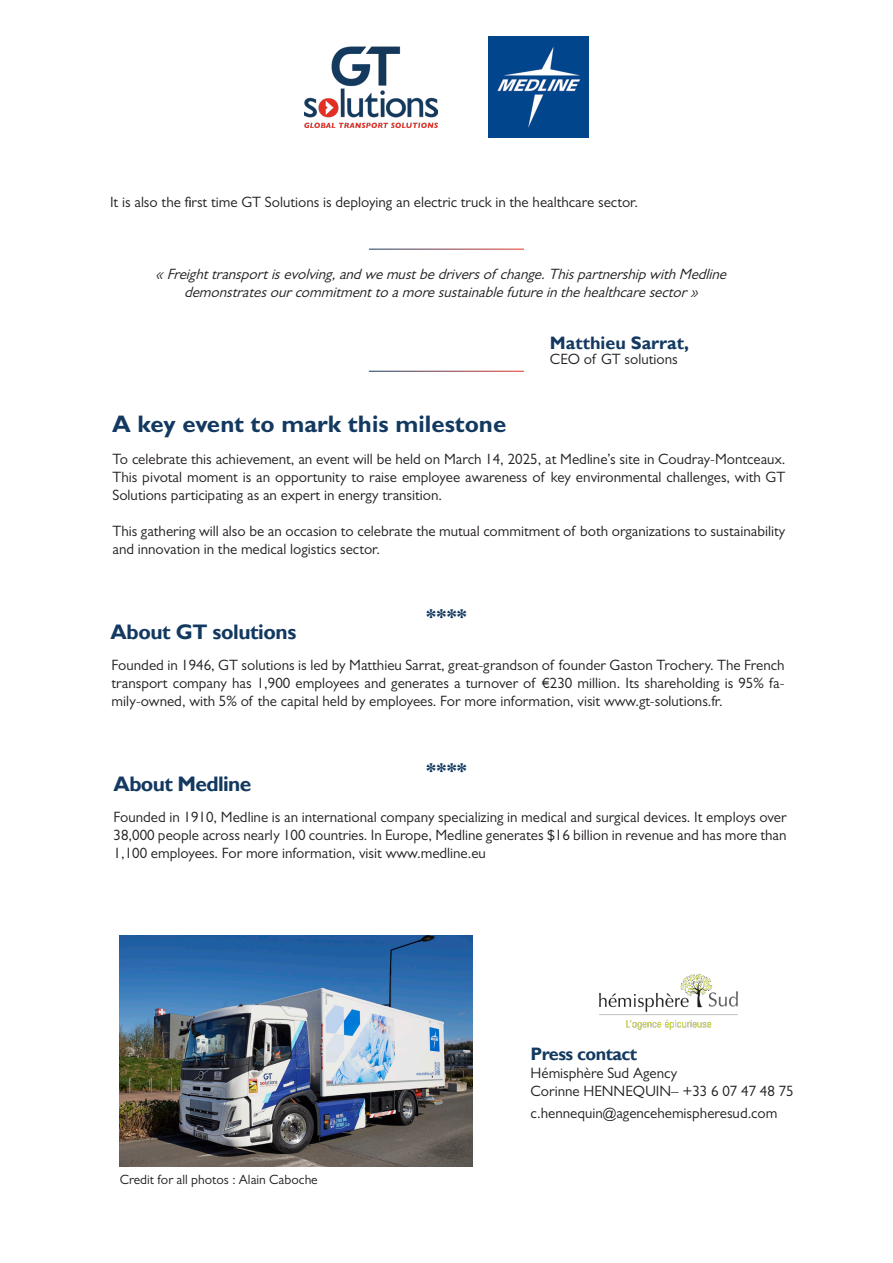
<style>
.page{position:relative;width:893px;height:1263px;background:#fff}
.page>*{position:absolute;margin:0;border:0;box-sizing:border-box;transform-origin:0 0}
.t1{font:700 24px "Gill Sans";color:#133960}
.t2{font:700 21px "Gill Sans";letter-spacing:-.02em;color:#133960}
.t3{font:700 18px "Gill Sans";letter-spacing:-.005em;color:#133960}
.t4{font:700 18px "Gill Sans";letter-spacing:-.03em;color:#133960}
.t5{font:15px/18px "Gill Sans";color:#231f20;text-align:justify}
.t6{font:italic 15px/18px "Gill Sans";color:#231f20;text-align:center}
.t7{font:13.5px "Gill Sans";color:#231f20}
</style>
<div class="page">
<img style="left:304px;top:46px;width:134px;height:81px">
<img style="left:489px;top:36px;width:100px;height:101px">
<img style="left:599px;top:973px;width:139px;height:57px">
<img style="left:120px;top:935px;width:353px;height:231px">
<p class="t5" style="left:110px;top:193px;width:529px">It is also the first time GT Solutions is deploying an electric truck in the healthcare sector.</p>
<p class="t6" style="left:156px;top:265px;width:577px">«Freighttransportisevolving,andwemustbedriversof change.ThispartnershipwithMedline demonstratesourcommitmenttoamoresustainablefutureinthehealthcaresector»</p>
<p class="t3" style="left:550px;top:332px;width:141px">Matthieu Sarrat,</p>
<p class="t5" style="left:550px;top:350px;width:129px">CEO of GT solutions</p>
<p class="t1" style="left:112px;top:409px;width:396px">A key event to mark this milestone</p>
<p class="t5" style="left:112px;top:450px;width:674px">To celebrate this achievement, an event will be held on March 14, 2025, at Medline’s site in Coudray-Montceaux.<br>This pivotal moment is an opportunity to raise employee awareness of key environmental challenges, with GT Solutions participating as an expert in energy transition.</p>
<p class="t5" style="left:112px;top:522px;width:674px">This gathering will also be an occasion to celebrate the mutual commitment of both organizations to sustainability and innovation in the medical logistics sector.</p>
<p class="t2" style="left:111px;top:619px;width:187px">About GT solutions</p>
<p class="t2" style="left:426px;top:604px;width:42px">****</p>
<p class="t5" style="left:112px;top:656px;width:674px">Founded in 1946, GT solutions is led by Matthieu Sarrat, great-grandson of founder Gaston Trochery. The French transport company has 1,900 employees and generates a turnover of €230 million. Its shareholding is 95% fa&shy;mily-owned, with 5% of the capital held by employees. For more information, visit www.gt-solutions.fr.</p>
<p class="t2" style="left:114px;top:771px;width:139px">About Medline</p>
<p class="t2" style="left:426px;top:759px;width:42px">****</p>
<p class="t5" style="left:114px;top:808px;width:674px">Founded in 1910, Medline is an international company specializing in medical and surgical devices. It employs over 38,000 people across nearly 100 countries. In Europe, Medline generates $16 billion in revenue and has more than 1,100 employees. For more information, visit www.medline.eu</p>
<p class="t7" style="left:120px;top:1172px;width:200px">Credit for all photos : Alain Caboche</p>
<p class="t4" style="left:530px;top:1043px;width:108px">Press contact</p>
<p class="t5" style="left:530px;top:1064px;width:148px">Hémisphère Sud Agency</p>
<p class="t5" style="left:530px;top:1082px;width:265px">Corinne HENNEQUIN– +33 6 07 47 48 75</p>
<p class="t5" style="left:530px;top:1103px;width:248px">c.hennequin@agencehemispheresud.com</p>
</div>
